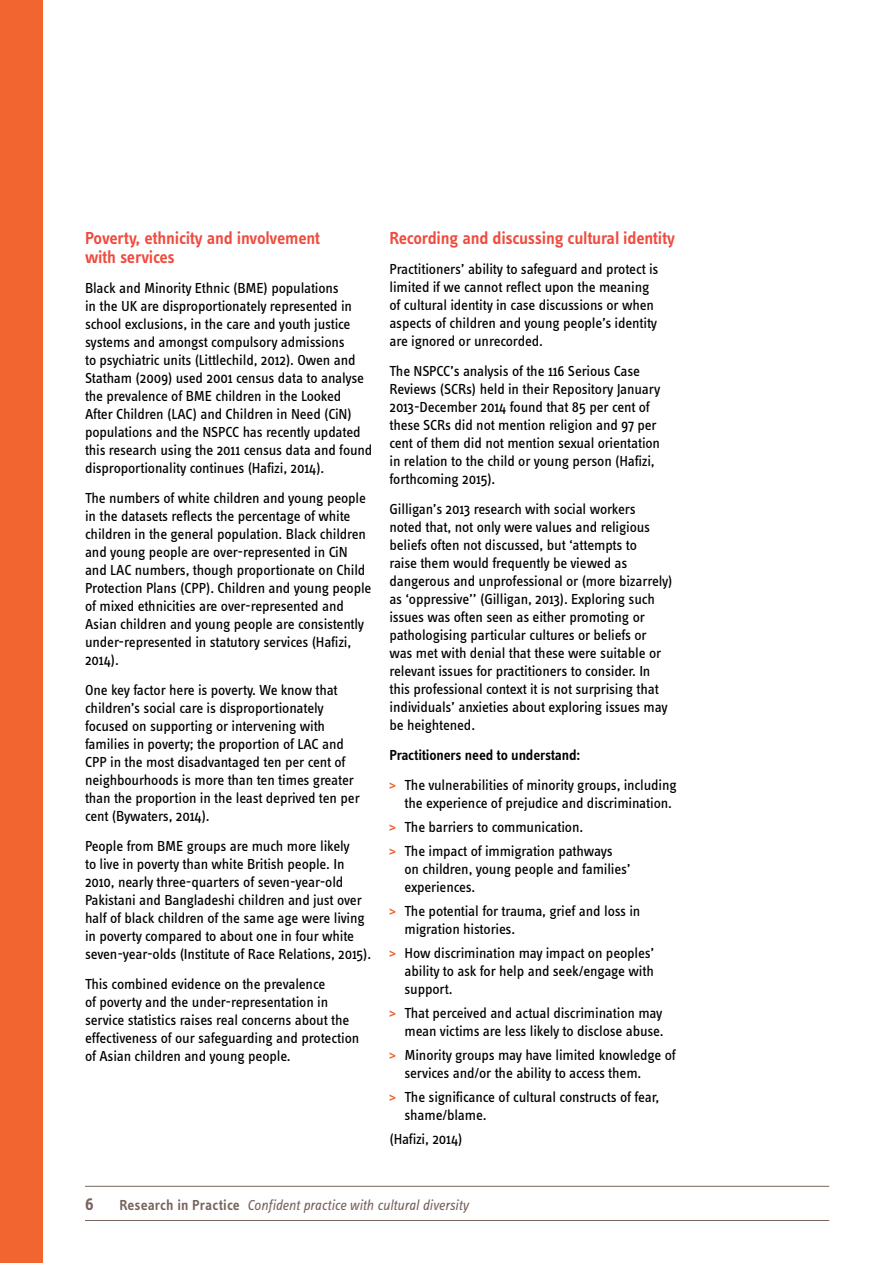
<style>
.page{position:relative;width:893px;height:1263px;background:#fff}
.page>*{position:absolute;margin:0;border:0;box-sizing:border-box;transform-origin:0 0}
.t1{font:600 18px/19.5px "Info Text Pro";letter-spacing:-.01em;color:#f04b3e}
.t2{font:600 18px "Info Text Pro";color:#77645d}
.t3{font:15px/18px "Info Text Pro";letter-spacing:-.01em;color:#000}
.t4{font:italic 15px "Info Text Pro";letter-spacing:-.01em;color:#77645d}
.t5{font:600 15px "Info Text Pro";letter-spacing:-.01em;color:#000}
.s1{font-weight:600;font-style:normal}
</style>
<div class="page">
<svg style="left:389px;top:782px;width:6px;height:7px"></svg>
<svg style="left:389px;top:824px;width:6px;height:7px"></svg>
<svg style="left:389px;top:848px;width:6px;height:7px"></svg>
<svg style="left:389px;top:908px;width:6px;height:7px"></svg>
<svg style="left:389px;top:950px;width:6px;height:7px"></svg>
<svg style="left:389px;top:1010px;width:6px;height:7px"></svg>
<svg style="left:389px;top:1052px;width:6px;height:7px"></svg>
<svg style="left:389px;top:1094px;width:6px;height:7px"></svg>
<hr style="left:85px;top:1220px;width:744px;height:1px;background:#77645d">
<hr style="left:85px;top:1186px;width:744px;height:1px;background:#77645d">
<div style="left:0;top:0;width:43px;height:1263px;background:#f26531"></div>
<p class="t1" style="left:85px;top:228px;width:237px">Poverty, ethnicity and involvement with services</p>
<p class="t3" style="left:85px;top:279px;width:289px">Black and Minority Ethnic (BME) populations<br>in the UK are disproportionately represented in school exclusions, in the care and youth justice systems and amongst compulsory admissions<br>to psychiatric units (Littlechild, 2012). Owen and Statham (2009) used 2001 census data to analyse the prevalence of BME children in the Looked After Children (LAC) and Children in Need (CiN) populations and the NSPCC has recently updated this research using the 2011 census data and found disproportionality continues (Hafizi, 2014).</p>
<p class="t3" style="left:85px;top:489px;width:288px">The numbers of white children and young people in the datasets reflects the percentage of white children in the general population. Black children and young people are over-represented in CiN and LAC numbers, though proportionate on Child Protection Plans (CPP). Children and young people of mixed ethnicities are over-represented and Asian children and young people are consistently under-represented in statutory services (Hafizi, 2014).</p>
<p class="t3" style="left:85px;top:681px;width:276px">One key factor here is poverty. We know that children’s social care is disproportionately focused on supporting or intervening with families in poverty; the proportion of LAC and CPP in the most disadvantaged ten per cent of neighbourhoods is more than ten times greater than the proportion in the least deprived ten per cent (Bywaters, 2014).</p>
<p class="t3" style="left:85px;top:837px;width:288px">People from BME groups are much more likely<br>to live in poverty than white British people. In 2010, nearly three-quarters of seven-year-old Pakistani and Bangladeshi children and just over half of black children of the same age were living in poverty compared to about one in four white seven-year-olds (Institute of Race Relations, 2015).</p>
<p class="t3" style="left:85px;top:975px;width:276px">This combined evidence on the prevalence<br>of poverty and the under-representation in service statistics raises real concerns about the effectiveness of our safeguarding and protection of Asian children and young people.</p>
<p class="t1" style="left:389px;top:228px;width:287px">Recording and discussing cultural identity</p>
<p class="t3" style="left:389px;top:259px;width:270px">Practitioners’ ability to safeguard and protect is limited if we cannot reflect upon the meaning of cultural identity in case discussions or when aspects of children and young people’s identity are ignored or unrecorded.</p>
<p class="t3" style="left:389px;top:361px;width:272px">The NSPCC’s analysis of the 116 Serious Case Reviews (SCRs) held in their Repository January 2013-December 2014 found that 85 per cent of these SCRs did not mention religion and 97 per cent of them did not mention sexual orientation in relation to the child or young person (Hafizi, forthcoming 2015).</p>
<p class="t3" style="left:389px;top:499px;width:285px">Gilligan’s 2013 research with social workers<br>noted that, not only were values and religious beliefs often not discussed, but ‘attempts to<br>raise them would frequently be viewed as dangerous and unprofessional or (more bizarrely) as ‘oppressive’’ (Gilligan, 2013). Exploring such issues was often seen as either promoting or pathologising particular cultures or beliefs or was met with denial that these were suitable or relevant issues for practitioners to consider. In this professional context it is not surprising that individuals’ anxieties about exploring issues may be heightened.</p>
<p class="t5" style="left:389px;top:746px;width:192px">Practitioners need to understand:</p>
<p class="t3" style="left:404px;top:775px;width:274px">The vulnerabilities of minority groups, including the experience of prejudice and discrimination.</p>
<p class="t3" style="left:404px;top:814px;width:210px;line-height:24px">The barriers to communication.<br>The impact of immigration pathways</p>
<p class="t3" style="left:404px;top:859px;width:228px">on children, young people and families’ experiences.</p>
<p class="t3" style="left:404px;top:901px;width:237px">The potential for trauma, grief and loss in migration histories.</p>
<p class="t3" style="left:404px;top:943px;width:251px;text-align:justify">How discrimination may impact on peoples’ ability to ask for help and seek/engage with support.</p>
<p class="t3" style="left:404px;top:1003px;width:261px">That perceived and actual discrimination may mean victims are less likely to disclose abuse.</p>
<p class="t3" style="left:404px;top:1045px;width:273px">Minority groups may have limited knowledge of services and/or the ability to access them.</p>
<p class="t3" style="left:404px;top:1087px;width:256px">The significance of cultural constructs of fear, shame/blame.</p>
<p class="t3" style="left:389px;top:1129px;width:74px">(Hafizi, 2014)</p>
<p class="t2" style="left:85px;top:1193px;width:10px">6</p>
<p class="t4" style="left:119px;top:1196px;width:351px"><span class="s1">Research in Practice</span> Confident practice with cultural diversity</p>
</div>
